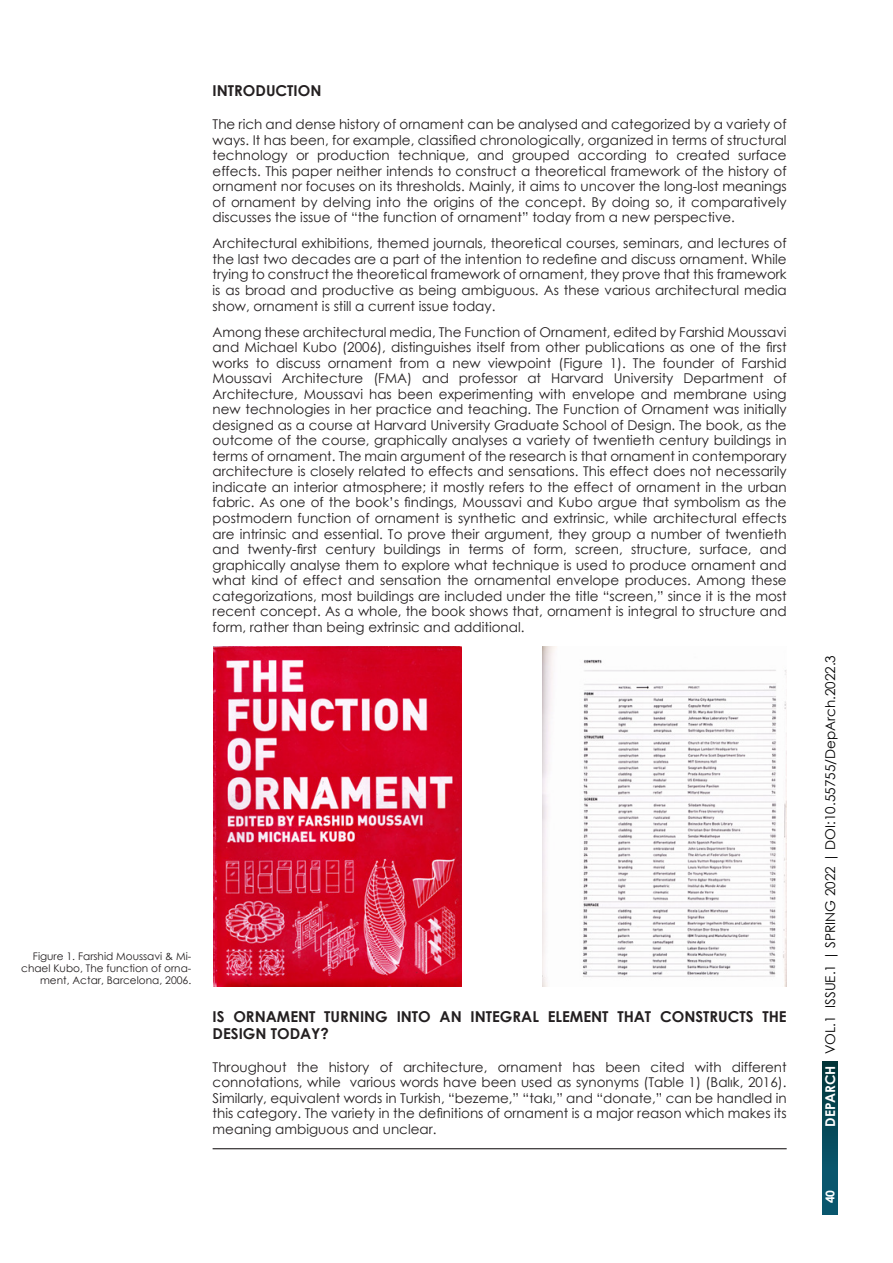
<style>
.page{position:relative;width:893px;height:1263px;background:#fff}
.page>*{position:absolute;margin:0;border:0;box-sizing:border-box;transform-origin:0 0}
.Header-Main{font:700 15px/17.2px "Century Gothic";color:#231f20}
.t1{font:13.5px/15.5px "Century Gothic";color:#231f20;text-align:justify}
.t2{font:13.5px "Century Gothic";color:#000}
.t3{font:700 12px "Century Gothic";color:#fff}
.Figures_Tables{font:10.5px/12px "Century Gothic";color:#231f20;text-align:right}
.s1{font-weight:700;color:#fff}
</style>
<div class="page">
<div style="left:822px;top:1061px;width:16px;height:154px;background:linear-gradient(to bottom,#02373b,#0b5d78)"></div>
<hr style="left:213px;top:1148px;width:574px;height:1px;background:#231f20">
<img style="left:543px;top:646px;width:244px;height:340px">
<img style="left:213px;top:646px;width:249px;height:340px">
<p class="Header-Main" style="left:213px;top:82px;width:110px">INTRODUCTION</p>
<p class="t1" style="left:213px;top:116px;width:576px">The rich and dense history of ornament can be analysed and categorized by a variety of ways. It has been, for example, classified chronologically, organized in terms of structural technology or production technique, and grouped according to created surface effects. This paper neither intends to construct a theoretical framework of the history of ornament nor focuses on its thresholds. Mainly, it aims to uncover the long-lost meanings of ornament by delving into the origins of the concept. By doing so, it comparatively discusses the issue of “the function of ornament” today from a new perspective.</p>
<p class="t1" style="left:213px;top:235px;width:576px">Architectural exhibitions, themed journals, theoretical courses, seminars, and lectures of the last two decades are a part of the intention to redefine and discuss ornament. While trying to construct the theoretical framework of ornament, they prove that this framework is as broad and productive as being ambiguous. As these various architectural media show, ornament is still a current issue today.</p>
<p class="t1" style="left:213px;top:324px;width:576px">Among these architectural media, The Function of Ornament, edited by Farshid Moussavi and Michael Kubo (2006), distinguishes itself from other publications as one of the first works to discuss ornament from a new viewpoint (Figure 1). The founder of Farshid Moussavi Architecture (FMA) and professor at Harvard University Department of Architecture, Moussavi has been experimenting with envelope and membrane using new technologies in her practice and teaching. The Function of Ornament was initially designed as a course at Harvard University Graduate School of Design. The book, as the outcome of the course, graphically analyses a variety of twentieth century buildings in terms of ornament. The main argument of the research is that ornament in contemporary architecture is closely related to effects and sensations. This effect does not necessarily indicate an interior atmosphere; it mostly refers to the effect of ornament in the urban fabric. As one of the book’s findings, Moussavi and Kubo argue that symbolism as the postmodern function of ornament is synthetic and extrinsic, while architectural effects are intrinsic and essential. To prove their argument, they group a number of twentieth and twenty-first century buildings in terms of form, screen, structure, surface, and graphically analyse them to explore what technique is used to produce ornament and what kind of effect and sensation the ornamental envelope produces. Among these categorizations, most buildings are included under the title “screen,” since it is the most recent concept. As a whole, the book shows that, ornament is integral to structure and form, rather than being extrinsic and additional.</p>
<p class="Figures_Tables" style="left:21px;top:950px;width:172px">Figure 1. Farshid Moussavi &amp; Mi&shy;chael Kubo, The function of orna&shy;ment, Actar, Barcelona, 2006.</p>
<p class="Header-Main" style="left:213px;top:1007px;width:576px">IS ORNAMENT TURNING INTO AN INTEGRAL ELEMENT THAT CONSTRUCTS THE<br>DESIGN TODAY?</p>
<p class="t1" style="left:213px;top:1059px;width:576px">Throughout the history of architecture, ornament has been cited with different connotations, while various words have been used as synonyms (Table 1) (Balık, 2016).<br>Similarly, equivalent words in Turkish, “bezeme,” “takı,” and “donate,” can be handled in this category. The variety in the definitions of ornament is a major reason which makes its meaning ambiguous and unclear.</p>
<p class="t2" style="left:821px;top:1127px;width:473px;rotate:-90deg"><span class="s1">DEPARCH</span> VOL.1 ISSUE.1 | SPRING 2022 | DOI:10.55755/DepArch.2022.3</p>
<p class="t3" style="left:821px;top:1203px;width:15px;rotate:-90deg">40</p>
</div>
